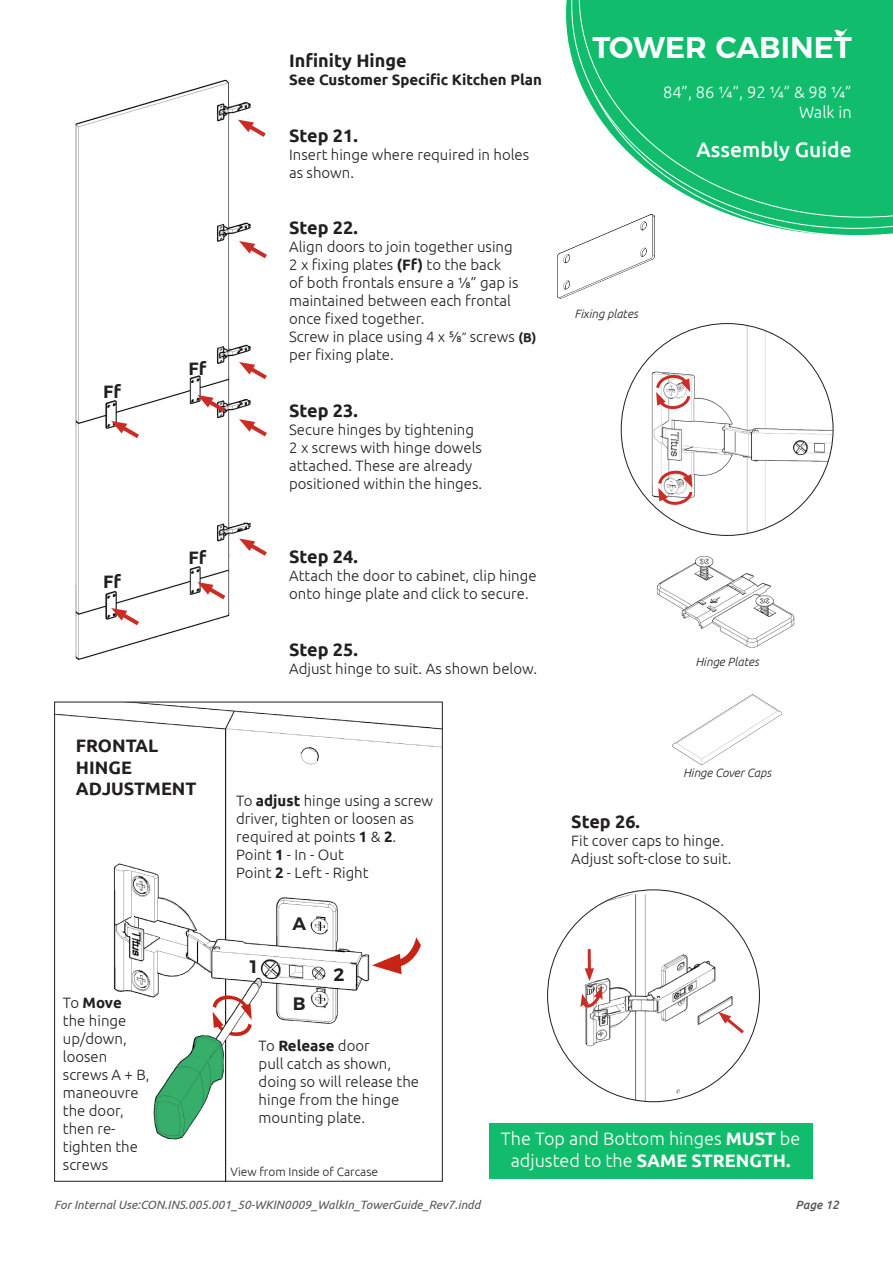
<style>
.page{position:relative;width:893px;height:1263px;background:#fff}
.page>*{position:absolute;margin:0;border:0;box-sizing:border-box;transform-origin:0 0}
.t1{font:600 30px "Montserrat";color:#fff}
.t2{font:500 21px "Ubuntu";color:#fff}
.t3{font:700 18px/21.6px "Ubuntu";color:#231f20}
.t4{font:300 18px/21.6px "Ubuntu";color:#fff;text-align:center}
.t5{font:600 18px "Montserrat";color:#231f20}
.t6{font:300 16.5px/19.8px "Ubuntu";color:#fff;text-align:right}
.t7{font:300 15px/18px "Ubuntu";color:#231f20}
.t8{font:700 15px "Ubuntu";color:#231f20}
.t9{font:italic 12px "Ubuntu";color:#57585a}
.t10{font:italic 300 12px "Ubuntu";color:#231f20}
.t11{font:300 12px "Ubuntu";color:#231f20}
.t12{font:italic 500 12px "Ubuntu";color:#57585a}
.s1{font-weight:700}
.s2{font-size:12.9px}
.s3{font-weight:700;font-size:12.9px}
.s4{font-weight:300}
</style>
<div class="page">
<svg style="left:654px;top:229px;width:239px;height:7px"></svg>
<svg style="left:571px;top:0;width:322px;height:229px"></svg>
<svg style="left:579px;top:0;width:314px;height:217px;background:#2fc47f"></svg>
<svg style="left:834px;top:28px;width:14px;height:11px"></svg>
<img style="left:56px;top:704px;width:385px;height:475px">
<img style="left:621px;top:324px;width:212px;height:211px;border-radius:106px">
<svg style="left:654px;top:372px;width:38px;height:40px"></svg>
<svg style="left:656px;top:467px;width:38px;height:41px"></svg>
<img style="left:672px;top:694px;width:110px;height:71px">
<img style="left:548px;top:894px;width:211px;height:208px">
<svg style="left:718px;top:1012px;width:29px;height:24px"></svg>
<hr style="left:588px;top:949px;width:3px;height:23px;background:#ca2d25">
<svg style="left:580px;top:968px;width:23px;height:43px"></svg>
<img style="left:657px;top:555px;width:138px;height:93px">
<img style="left:558px;top:215px;width:96px;height:84px">
<img style="left:75px;top:79px;width:176px;height:582px">
<svg style="left:238px;top:119px;width:28px;height:22px"></svg>
<svg style="left:239px;top:362px;width:28px;height:21px"></svg>
<svg style="left:239px;top:241px;width:28px;height:21px"></svg>
<svg style="left:239px;top:419px;width:28px;height:21px"></svg>
<svg style="left:239px;top:538px;width:28px;height:21px"></svg>
<svg style="left:111px;top:420px;width:32px;height:22px"></svg>
<svg style="left:111px;top:608px;width:32px;height:21px"></svg>
<svg style="left:197px;top:395px;width:33px;height:21px"></svg>
<svg style="left:197px;top:582px;width:33px;height:21px"></svg>
<div style="left:489px;top:1123px;width:323px;height:55px;background:#11bc6d"></div>
<p class="t3" style="left:103px;top:381px;width:19px">Ff</p>
<p class="t3" style="left:103px;top:570px;width:19px">Ff</p>
<p class="t3" style="left:189px;top:357px;width:19px">Ff</p>
<p class="t3" style="left:189px;top:547px;width:19px">Ff</p>
<p class="t3" style="left:289px;top:50px;width:119px">Infinity Hinge</p>
<p class="t8" style="left:289px;top:71px;width:254px">See Customer Specific Kitchen Plan</p>
<p class="t3" style="left:289px;top:124px;width:70px">Step 21.</p>
<p class="t7" style="left:289px;top:145px;width:242px">Insert hinge where required in holes as shown.</p>
<p class="t3" style="left:289px;top:217px;width:70px">Step 22.</p>
<p class="t7" style="left:289px;top:237px;width:231px">Align doors to join together using<br>2 x fixing plates <span class="s1">(Ff)</span> to the back of both frontals ensure a 1/8” gap is maintained between each frontal once fixed together.</p>
<p class="t7" style="left:289px;top:327px;width:249px">Screw in place using 4 x 5/8<span class="s2">”</span> screws <span class="s3">(B) </span>per fixing plate.</p>
<p class="t3" style="left:289px;top:399px;width:70px">Step 23.</p>
<p class="t7" style="left:289px;top:420px;width:186px">Secure hinges by tightening</p>
<p class="t7" style="left:289px;top:438px;width:195px">2 x screws with hinge dowels attached. These are already positioned within the hinges.</p>
<p class="t3" style="left:289px;top:546px;width:70px">Step 24.</p>
<p class="t7" style="left:289px;top:566px;width:249px">Attach the door to cabinet, clip hinge onto hinge plate and click to secure.</p>
<p class="t3" style="left:289px;top:638px;width:70px">Step 25.</p>
<p class="t7" style="left:289px;top:659px;width:249px">Adjust hinge to suit. As shown below.</p>
<h1 class="t1" style="left:592px;top:23px;width:261px">TOWER CABINET</h1>
<p class="t6" style="left:663px;top:82px;width:190px">84”, 86 1/4”, 92 1/4” &amp; 98 1/4”<br>Walk in</p>
<h2 class="t2" style="left:696px;top:136px;width:157px">Assembly Guide</h2>
<p class="t10" style="left:574px;top:307px;width:65px">Fixing plates</p>
<p class="t10" style="left:695px;top:654px;width:65px">Hinge Plates</p>
<p class="t3" style="left:76px;top:735px;width:84px">FRONTAL<br>HINGE</p>
<p class="t3" style="left:76px;top:778px;width:122px">ADJUSTMENT</p>
<p class="t7" style="left:63px;top:993px;width:88px">To <span class="s1">Move<br></span>the hinge up/down, loosen screws A + B, maneouvre the door, then re&shy;tighten the screws</p>
<p class="t7" style="left:236px;top:791px;width:199px">To <span class="s1">adjust</span> hinge using a screw driver, tighten or loosen as</p>
<p class="t7" style="left:236px;top:827px;width:162px">required at points <span class="s1">1</span> &amp; <span class="s1">2</span>.</p>
<p class="t7" style="left:236px;top:845px;width:109px">Point <span class="s1">1</span> - In - Out</p>
<p class="t7" style="left:236px;top:863px;width:134px">Point <span class="s1">2</span> - Left - Right</p>
<p class="t5" style="left:248px;top:951px;width:13px">1</p>
<p class="t5" style="left:292px;top:909px;width:15px">A</p>
<p class="t5" style="left:293px;top:989px;width:14px">B</p>
<p class="t5" style="left:333px;top:960px;width:13px">2</p>
<p class="t8" style="left:259px;top:1036px;width:113px"><span class="s4">To</span> Release <span class="s4">door</span></p>
<p class="t7" style="left:259px;top:1054px;width:162px">pull catch as shown, doing so will release the hinge from the hinge mounting plate.</p>
<p class="t11" style="left:230px;top:1164px;width:149px">View from Inside of Carcase</p>
<p class="t10" style="left:683px;top:765px;width:90px">Hinge Cover Caps</p>
<p class="t3" style="left:571px;top:811px;width:70px">Step 26.</p>
<p class="t7" style="left:571px;top:832px;width:154px">Fit cover caps to hinge.</p>
<p class="t7" style="left:571px;top:850px;width:162px">Adjust soft-close to suit.</p>
<p class="t4" style="left:501px;top:1127px;width:301px">The Top and Bottom hinges <span class="s1">MUST</span> be adjusted to the <span class="s1">SAME STRENGTH.</span></p>
<p class="t9" style="left:54px;top:1197px;width:428px">For Internal Use:CON.INS.005.001_50-WKIN0009_WalkIn_TowerGuide_Rev7.indd</p>
<p class="t12" style="left:795px;top:1197px;width:45px">Page 12</p>
</div>
